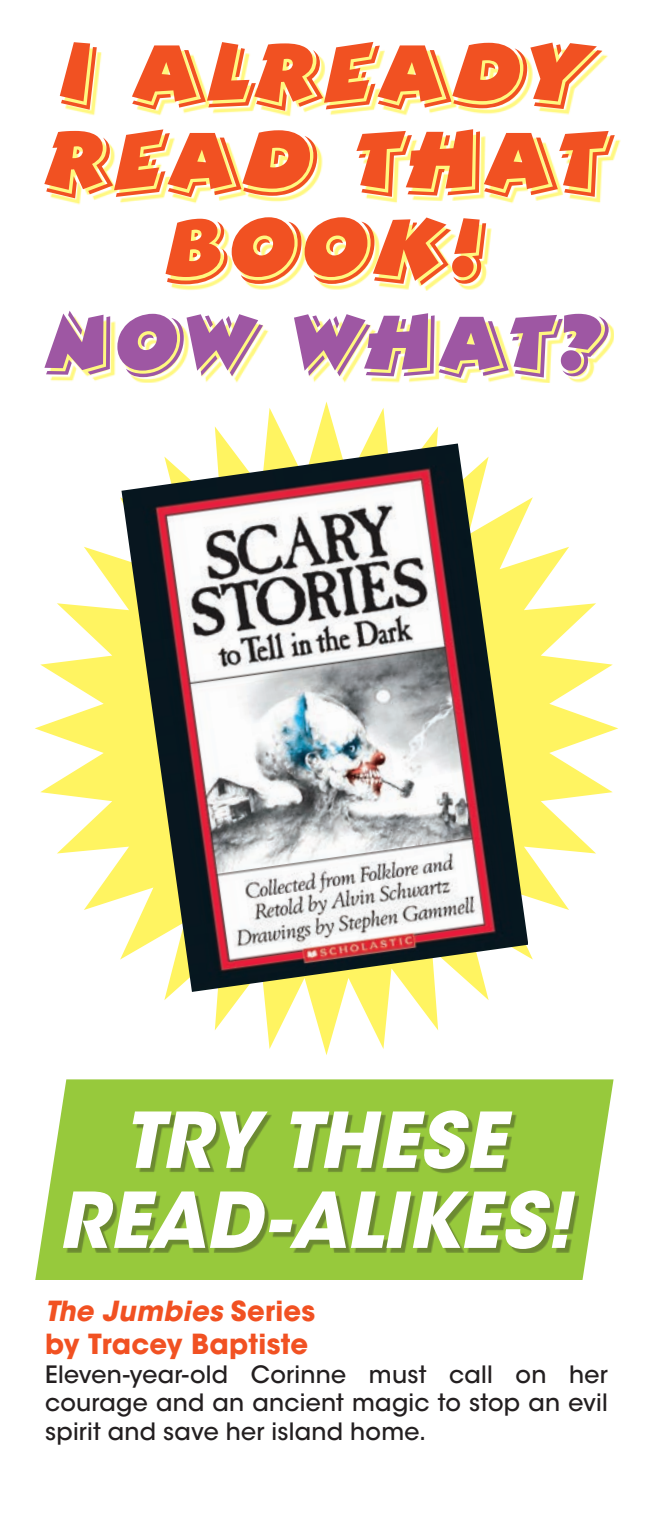
<style>
.page{position:relative;width:653px;height:1530px;background:#fff}
.page>*{position:absolute;margin:0;border:0;box-sizing:border-box;transform-origin:0 0}
.t1{font:101.25px/87.5px "Bertram";color:#f15122;text-align:center}
.t2{font:96.25px "Bertram";letter-spacing:-.005em;color:#9e57a3}
.t3{font:italic 700 76.25px/80px "ITC Avant Garde Std";letter-spacing:-.01em;color:#fff;text-align:center}
.t4{font:700 27.5px/33px "ITC Avant Garde Std";letter-spacing:.005em;color:#f15122}
.Body{font:500 23.75px/28.5px "ITC Avant Garde Std";letter-spacing:.01em;color:#231f20;text-align:justify}
.s1{font-style:italic}
</style>
<div class="page">
<div style="left:49px;top:47px;width:571px;height:243px;background:#fff101;opacity:.5"></div>
<div style="left:49px;top:316px;width:564px;height:67px;background:#fff101;opacity:.5"></div>
<svg style="left:35px;top:402px;width:583px;height:653px"></svg>
<svg style="left:35px;top:1079px;width:579px;height:201px;background:#a6d058"></svg>
<div style="left:67px;top:1114px;width:512px;height:139px;background:#231f20;opacity:.37"></div>
<img style="left:121px;top:444px;width:407px;height:548px">
<h1 class="t1" style="left:45px;top:32px;width:564px">I ALREADY<br>READ THAT<br>BOOK!</h1>
<h2 class="t2" style="left:46px;top:288px;width:563px">NOW WHAT?</h2>
<p class="t3" style="left:58px;top:1100px;width:514px">TRY THESE<br>READ-ALIKES!</p>
<p class="t4" style="left:45px;top:1294px;width:272px"><span class="s1">The Jumbies</span> Series by Tracey Baptiste</p>
<p class="Body" style="left:45px;top:1360px;width:564px">Eleven-year-old Corinne must call on her courage and an ancient magic to stop an evil spirit and save her island home.</p>
</div>
